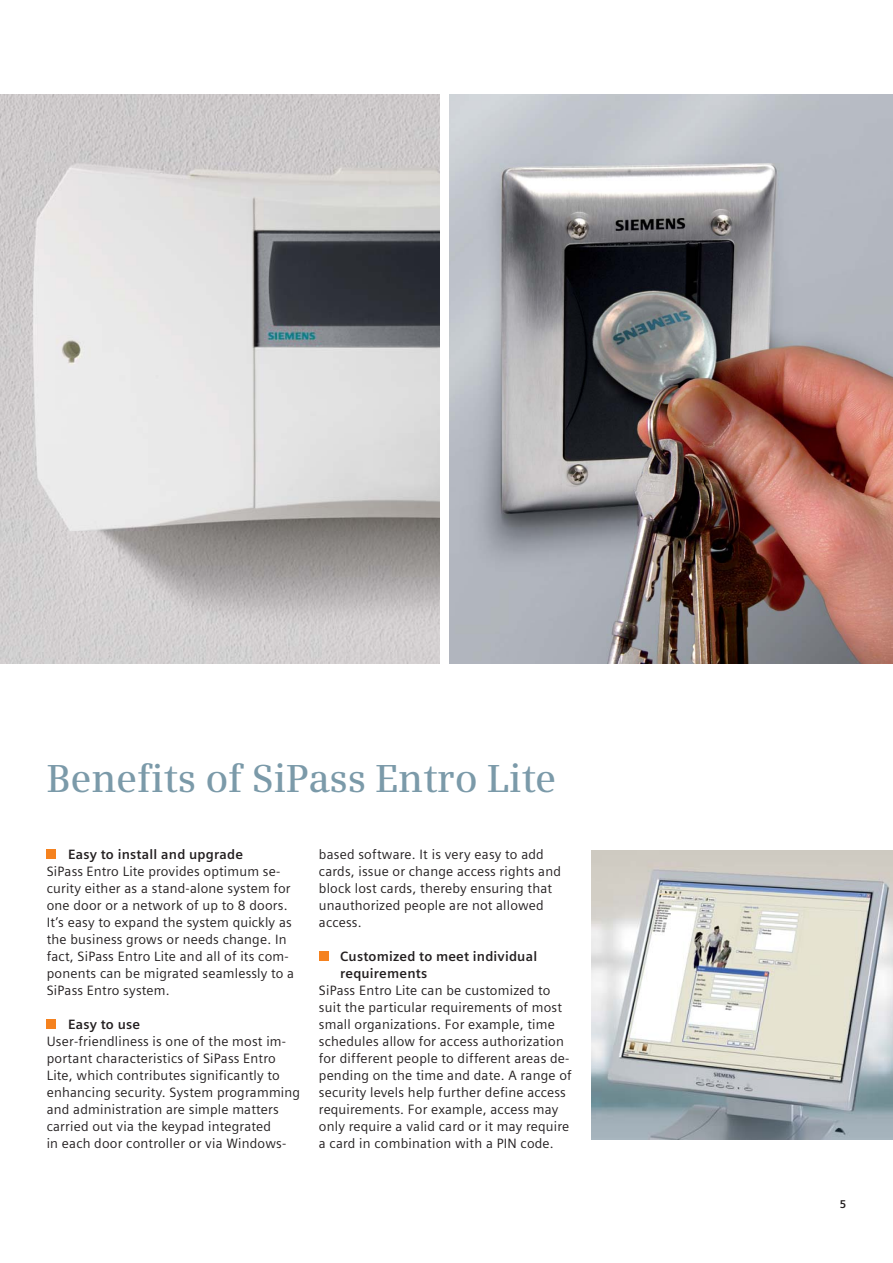
<style>
.page{position:relative;width:893px;height:1263px;background:#fff}
.page>*{position:absolute;margin:0;border:0;box-sizing:border-box;transform-origin:0 0}
.t1{font:600 39px "Siemens Serif OT";letter-spacing:-.005em;color:#7b9aa9}
.t2{font:13.5px/17px "Siemens Sans OT";letter-spacing:.015em;color:#231f20}
.t3{font:700 13.5px/17px "Siemens Sans OT";letter-spacing:.015em;color:#231f20}
.t4{font:700 11.25px "Siemens Sans OT";color:#231f20}
</style>
<div class="page">
<img style="left:449px;top:94px;width:444px;height:569px">
<img style="left:0;top:94px;width:440px;height:569px">
<div style="left:47px;top:849px;width:9px;height:10px;background:#f5821f"></div>
<div style="left:47px;top:1019px;width:9px;height:10px;background:#f5821f"></div>
<div style="left:319px;top:951px;width:9px;height:10px;background:#f5821f"></div>
<img style="left:591px;top:850px;width:302px;height:290px">
<h1 class="t1" style="left:47px;top:760px;width:511px">Benefits of SiPass Entro Lite</h1>
<p class="t3" style="left:68px;top:846px;width:176px">Easy to install and upgrade</p>
<p class="t2" style="left:47px;top:863px;width:249px">SiPass Entro Lite provides optimum se&shy;curity either as a stand-alone system for one door or a network of up to 8 doors.<br>It’s easy to expand the system quickly as the business grows or needs change. In fact, SiPass Entro Lite and all of its com&shy;ponents can be migrated seamlessly to a SiPass Entro system.</p>
<p class="t3" style="left:68px;top:1016px;width:74px">Easy to use</p>
<p class="t2" style="left:47px;top:1033px;width:255px">User-friendliness is one of the most im&shy;portant characteristics of SiPass Entro Lite, which contributes significantly to enhancing security. System programming and administration are simple matters carried out via the keypad integrated<br>in each door controller or via Windows-</p>
<p class="t2" style="left:319px;top:846px;width:244px">based software. It is very easy to add cards, issue or change access rights and block lost cards, thereby ensuring that unauthorized people are not allowed access.</p>
<p class="t3" style="left:340px;top:948px;width:199px">Customized to meet individual requirements</p>
<p class="t2" style="left:319px;top:982px;width:254px">SiPass Entro Lite can be customized to suit the particular requirements of most small organizations. For example, time schedules allow for access authorization for different people to different areas de&shy;pending on the time and date. A range of security levels help further define access requirements. For example, access may only require a valid card or it may require a card in combination with a PIN code.</p>
<p class="t4" style="left:840px;top:1198px;width:8px">5</p>
</div>
